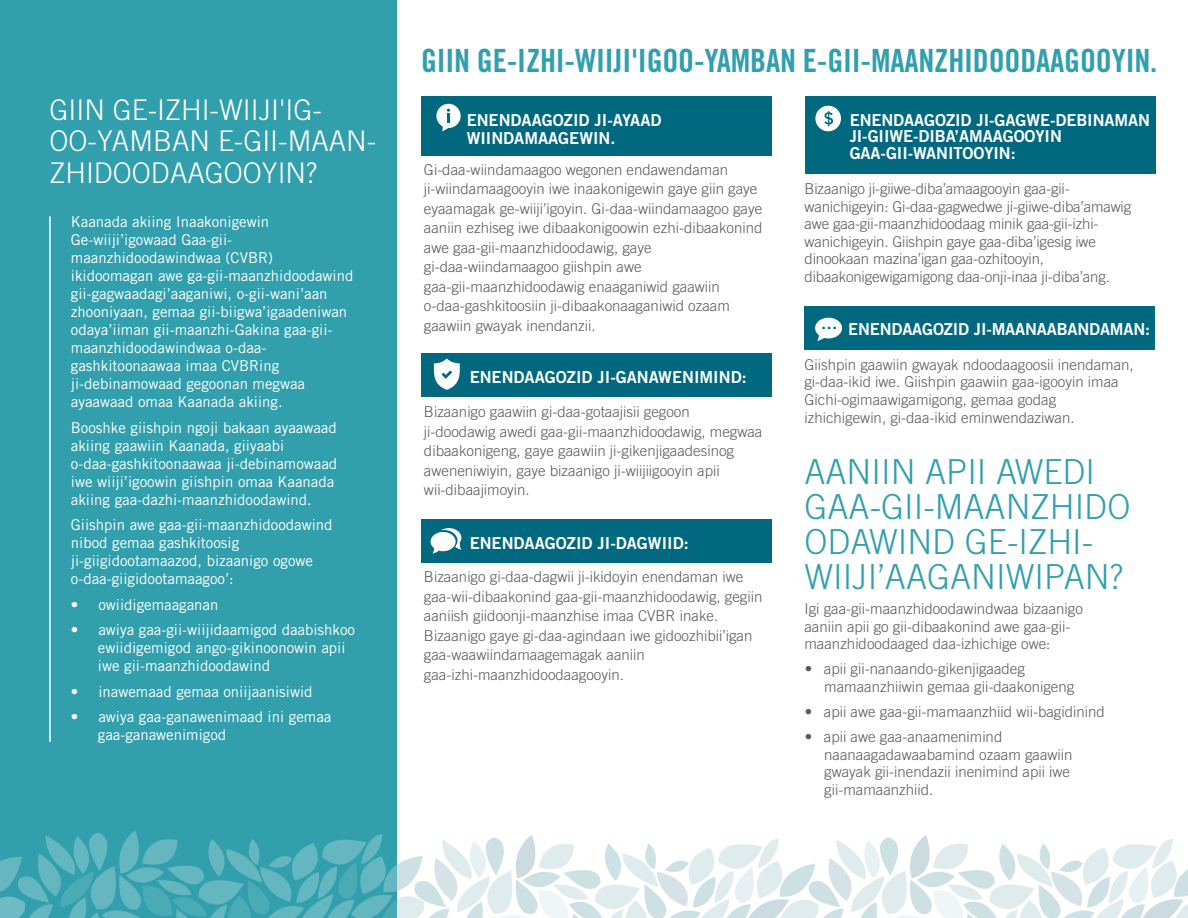
<style>
.page{position:relative;width:1188px;height:918px;background:#fff}
.page>*{position:absolute;margin:0;border:0;box-sizing:border-box;transform-origin:0 0}
.t1{font:300 34.5px/34.8px "Trade Gothic LT Std";color:#329fad}
.t2{font:32.1px "Trade Gothic LT Std Bd Cn 20";letter-spacing:-.005em;color:#329fad}
.t3{font:300 28.5px/31.5px "Trade Gothic LT Std";color:#fff}
.t4{font:16.5px/16.5px "Trade Gothic LT Std Bd 2";letter-spacing:-.005em;color:#fff}
.t5{font:300 15px/19.5px "Trade Gothic LT Std";color:#58595b}
.t6{font:15px/18px "Trade Gothic LT Std";color:#fff}
</style>
<div class="page">
<div style="left:0;top:0;width:397px;height:918px;background:#329fad"></div>
<svg style="left:0;top:830px;width:1188px;height:88px"></svg>
<div style="left:805px;top:97px;width:351px;height:77px;background:#00687f"></div>
<div style="left:422px;top:97px;width:350px;height:59px;background:#00687f"></div>
<svg style="left:436px;top:104px;width:25px;height:28px"></svg>
<div style="left:422px;top:519px;width:350px;height:44px;background:#00687f"></div>
<svg style="left:431px;top:528px;width:31px;height:25px"></svg>
<svg style="left:815px;top:106px;width:26px;height:25px"></svg>
<div style="left:804px;top:307px;width:351px;height:43px;background:#00687f"></div>
<svg style="left:815px;top:318px;width:27px;height:23px"></svg>
<div style="left:422px;top:353px;width:350px;height:44px;background:#00687f"></div>
<svg style="left:433px;top:358px;width:27px;height:32px"></svg>
<hr style="left:49px;top:216px;width:2px;height:526px;background:#fff">
<h3 class="t3" style="left:50px;top:93px;width:328px">GIIN GE-IZHI-WIIJI'IG-<br>OO-YAMBAN E-GII-MAAN-<br>ZHIDOODAAGOOYIN?</h3>
<p class="t6" style="left:71px;top:213px;width:284px">Kaanada akiing Inaakonigewin Ge-wiiji’igowaad Gaa-gii&shy;maanzhidoodawindwaa (CVBR) ikidoomagan awe ga-gii-maanzhidoodawind gii-gagwaadagi’aaganiwi, o-gii-wani’aan zhooniyaan, gemaa gii-biigwa’igaadeniwan odaya’iiman gii-maanzhi-Gakina gaa-gii&shy;maanzhidoodawindwaa o-daa&shy;gashkitoonaawaa imaa CVBRing ji-debinamowaad gegoonan megwaa ayaawaad omaa Kaanada akiing.</p>
<p class="t6" style="left:71px;top:418px;width:268px">Booshke giishpin ngoji bakaan ayaawaad akiing gaawiin Kaanada, giiyaabi o-daa-gashkitoonaawaa ji-debinamowaad iwe wiiji’igoowin giishpin omaa Kaanada akiing gaa-dazhi-maanzhidoodawind.</p>
<p class="t6" style="left:71px;top:516px;width:263px">Giishpin awe gaa-gii-maanzhidoodawind nibod gemaa gashkitoosig ji-giigidootamaazod, bizaanigo ogowe o-daa-giigidootamaagoo’:</p>
<p class="t6" style="left:71px;top:595px;width:149px">• owiidigemaaganan</p>
<p class="t6" style="left:98px;top:621px;width:259px;text-indent:-27px">• awiya gaa-gii-wiijidaamigod daabishkoo ewiidigemigod ango-gikinoonowin apii iwe gii-maanzhidoodawind</p>
<p class="t6" style="left:71px;top:682px;width:243px">• inawemaad gemaa oniijaanisiwid</p>
<p class="t6" style="left:98px;top:708px;width:235px;text-indent:-27px">• awiya gaa-ganawenimaad ini gemaa gaa-ganawenimigod</p>
<h2 class="t2" style="left:421px;top:41px;width:738px">GIIN GE-IZHI-WIIJI'IGOO-YAMBAN E-GII-MAANZHIDOODAAGOOYIN.</h2>
<p class="t4" style="left:467px;top:111px;width:196px;line-height:18px">ENENDAAGOZID JI-AYAAD<br>WIINDAMAAGEWIN.</p>
<p class="t5" style="left:424px;top:159px;width:340px">Gi-daa-wiindamaagoo wegonen endawendaman ji-wiindamaagooyin iwe inaakonigewin gaye giin gaye eyaamagak ge-wiiji’igoyin. Gi-daa-wiindamaagoo gaye aaniin ezhiseg iwe dibaakonigoowin ezhi-dibaakonind awe gaa-gii-maanzhidoodawig, gaye gi-daa-wiindamaagoo giishpin awe gaa-gii-maanzhidoodawig enaaganiwid gaawiin o-daa-gashkitoosiin ji-dibaakonaaganiwid ozaam gaawiin gwayak inendanzii.</p>
<p class="t4" style="left:470px;top:368px;width:279px">ENENDAAGOZID JI-GANAWENIMIND:</p>
<p class="t5" style="left:424px;top:402px;width:340px">Bizaanigo gaawiin gi-daa-gotaajisii gegoon ji-doodawig awedi gaa-gii-maanzhidoodawig, megwaa dibaakonigeng, gaye gaawiin ji-gikenjigaadesinog aweneniwiyin, gaye bizaanigo ji-wiijiigooyin apii wii-dibaajimoyin.</p>
<p class="t4" style="left:470px;top:534px;width:221px">ENENDAAGOZID JI-DAGWIID:</p>
<p class="t5" style="left:424px;top:567px;width:340px">Bizaanigo gi-daa-dagwii ji-ikidoyin enendaman iwe gaa-wii-dibaakonind gaa-gii-maanzhidoodawig, gegiin aaniish giidoonji-maanzhise imaa CVBR inake.<br>Bizaanigo gaye gi-daa-agindaan iwe gidoozhibii’igan gaa-waawiindamaagemagak aaniin gaa-izhi-maanzhidoodaagooyin.</p>
<p class="t4" style="left:850px;top:112px;width:302px">ENENDAAGOZID JI-GAGWE-DEBINAMAN<br>JI-GIIWE-DIBA’AMAAGOOYIN<br>GAA-GII-WANITOOYIN:</p>
<p class="t5" style="left:804px;top:180px;width:328px;line-height:17.7px">Bizaanigo ji-giiwe-diba’amaagooyin gaa-gii&shy;wanichigeyin: Gi-daa-gagwedwe ji-giiwe-diba’amawig awe gaa-gii-maanzhidoodaag minik gaa-gii-izhi&shy;wanichigeyin. Giishpin gaye gaa-diba’igesig iwe dinookaan mazina’igan gaa-ozhitooyin, dibaakonigewigamigong daa-onji-inaa ji-diba’ang.</p>
<p class="t4" style="left:848px;top:321px;width:304px">ENENDAAGOZID JI-MAANAABANDAMAN:</p>
<p class="t5" style="left:804px;top:355px;width:331px;line-height:17.7px">Giishpin gaawiin gwayak ndoodaagoosii inendaman, gi-daa-ikid iwe. Giishpin gaawiin gaa-igooyin imaa Gichi-ogimaawigamigong, gemaa godag izhichigewin, gi-daa-ikid eminwendaziwan.</p>
<h1 class="t1" style="left:804px;top:454px;width:327px">AANIIN APII AWEDI<br>GAA-GII-MAANZHIDO<br>ODAWIND GE-IZHI-<br>WIIJI’AAGANIWIPAN?</h1>
<p class="t5" style="left:804px;top:600px;width:280px;line-height:17.7px">Igi gaa-gii-maanzhidoodawindwaa bizaanigo aaniin apii go gii-dibaakonind awe gaa-gii&shy;maanzhidoodaaged daa-izhichige owe:</p>
<p class="t5" style="left:824px;top:660px;width:252px;line-height:17.7px;text-indent:-19px">• apii gii-nanaando-gikenjigaadeg mamaanzhiiwin gemaa gii-daakonigeng</p>
<p class="t5" style="left:805px;top:702px;width:301px">• apii awe gaa-gii-mamaanzhiid wii-bagidinind</p>
<p class="t5" style="left:824px;top:728px;width:250px;line-height:17.7px;text-indent:-19px">• apii awe gaa-anaamenimind naanaagadawaabamind ozaam gaawiin gwayak gii-inendazii inenimind apii iwe gii-mamaanzhiid.</p>
</div>
